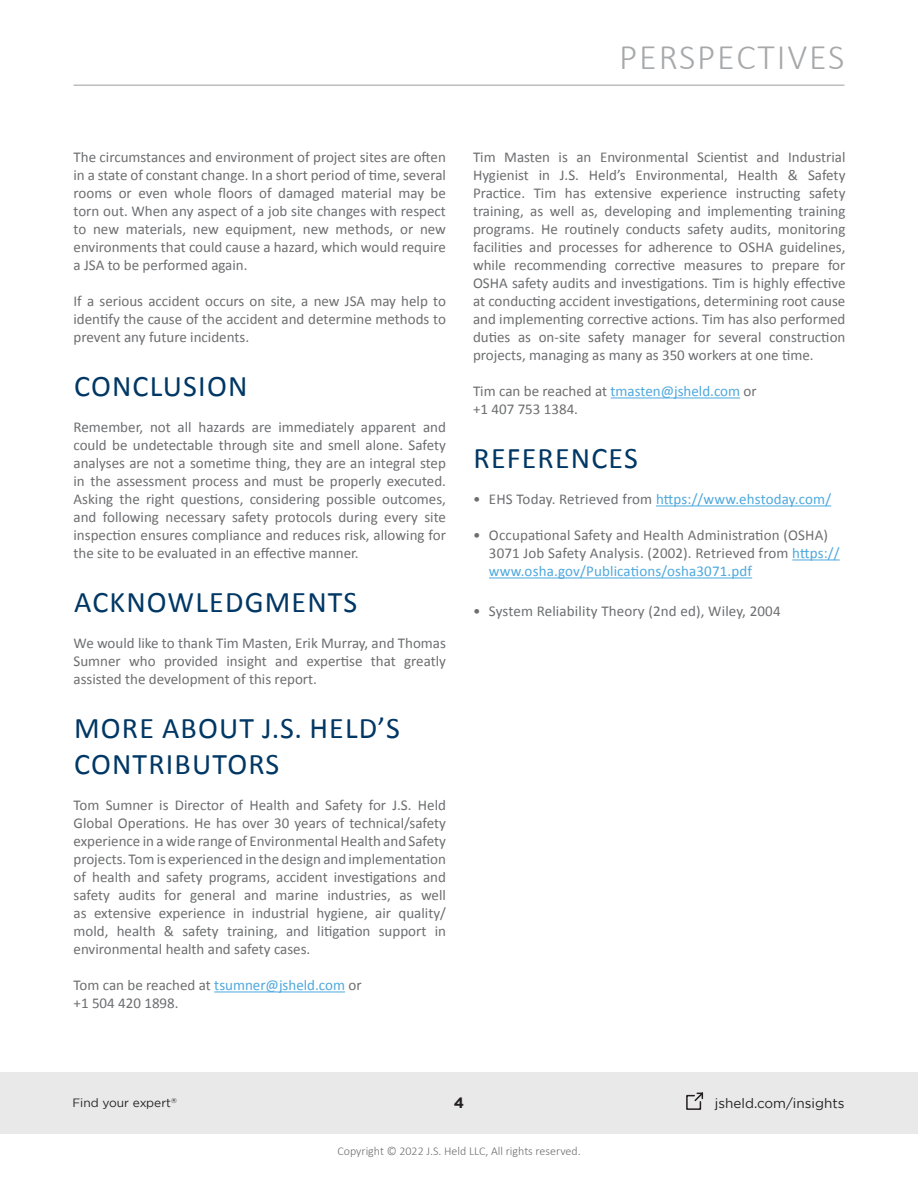
<style>
.page{position:relative;width:918px;height:1188px;background:#fff}
.page>*{position:absolute;margin:0;border:0;box-sizing:border-box;transform-origin:0 0}
.t1{font:300 36px "Calibri";letter-spacing:.05em;color:#a6a8aa}
.Main_Titles{font:30px/36px "Calibri";letter-spacing:.04em;color:#003764}
.Text_Styles{font:15px/18px "Calibri";color:#6d6e70;text-align:justify}
.t2{font:15px "Calibri";letter-spacing:.01em;color:#4da8dd}
.t3{font:700 15px "Gotham";color:#231f20}
.t4{font:13.5px "Gotham";color:#231f20}
.t5{font:300 12px "Calibri";color:#6d6e70}
.t6{font:12px "Gotham";color:#241f21}
.t7{font:7.05px "Gotham";color:#241f21}
.s1{color:#4da8dd}
.s2{color:#6d6e70}
</style>
<div class="page">
<div style="left:0;top:1072px;width:918px;height:62px;background:#e9e9e9"></div>
<hr style="left:74px;top:85px;width:770px;height:1px;background:#a6a8ab">
<svg style="left:686px;top:1092px;width:18px;height:18px"></svg>
<hr style="left:214px;top:991px;width:131px;height:1px;background:#4da8dd">
<hr style="left:611px;top:397px;width:129px;height:1px;background:#4da8dd">
<hr style="left:656px;top:505px;width:175px;height:1px;background:#4da8dd">
<hr style="left:792px;top:559px;width:48px;height:1px;background:#4da8dd">
<hr style="left:489px;top:577px;width:263px;height:1px;background:#4da8dd">
<h1 class="t1" style="left:619px;top:35px;width:227px">PERSPECTIVES</h1>
<p class="Text_Styles" style="left:74px;top:148px;width:374px">The circumstances and environment of project sites are often in a state of constant change. In a short period of time, several rooms or even whole floors of damaged material may be torn out. When any aspect of a job site changes with respect to new materials, new equipment, new methods, or new environments that could cause a hazard, which would require a JSA to be performed again.</p>
<p class="Text_Styles" style="left:74px;top:292px;width:374px">If a serious accident occurs on site, a new JSA may help to identify the cause of the accident and determine methods to prevent any future incidents.</p>
<p class="Main_Titles" style="left:74px;top:367px;width:175px">CONCLUSION</p>
<p class="Text_Styles" style="left:74px;top:418px;width:374px">Remember, not all hazards are immediately apparent and could be undetectable through site and smell alone. Safety analyses are not a sometime thing, they are an integral step in the assessment process and must be properly executed.<br>Asking the right questions, considering possible outcomes, and following necessary safety protocols during every site inspection ensures compliance and reduces risk, allowing for the site to be evaluated in an effective manner.</p>
<p class="Main_Titles" style="left:74px;top:583px;width:285px">ACKNOWLEDGMENTS</p>
<p class="Text_Styles" style="left:74px;top:634px;width:374px">We would like to thank Tim Masten, Erik Murray, and Thomas Sumner who provided insight and expertise that greatly assisted the development of this report.</p>
<p class="Main_Titles" style="left:74px;top:709px;width:327px">MORE ABOUT J.S. HELD’S<br>CONTRIBUTORS</p>
<p class="Text_Styles" style="left:74px;top:796px;width:374px">Tom Sumner is Director of Health and Safety for J.S. Held Global Operations. He has over 30 years of technical/safety experience in a wide range of Environmental Health and Safety projects. Tom is experienced in the design and implementation of health and safety programs, accident investigations and safety audits for general and marine industries, as well as extensive experience in industrial hygiene, air quality/ mold, health &amp; safety training, and litigation support in environmental health and safety cases.</p>
<p class="Text_Styles" style="left:74px;top:976px;width:290px">Tom can be reached at <span class="s1">tsumner@jsheld.com</span> or</p>
<p class="Text_Styles" style="left:74px;top:994px;width:107px">+1 504 420 1898.</p>
<p class="Text_Styles" style="left:473px;top:148px;width:374px">Tim Masten is an Environmental Scientist and Industrial Hygienist in J.S. Held’s Environmental, Health &amp; Safety Practice. Tim has extensive experience instructing safety training, as well as, developing and implementing training programs. He routinely conducts safety audits, monitoring facilities and processes for adherence to OSHA guidelines, while recommending corrective measures to prepare for OSHA safety audits and investigations. Tim is highly effective at conducting accident investigations, determining root cause and implementing corrective actions. Tim has also performed duties as on-site safety manager for several construction projects, managing as many as 350 workers at one time.</p>
<p class="Text_Styles" style="left:473px;top:382px;width:285px">Tim can be reached at <span class="s1">tmasten@jsheld.com</span> or</p>
<p class="Text_Styles" style="left:473px;top:400px;width:107px">+1 407 753 1384.</p>
<p class="Main_Titles" style="left:474px;top:439px;width:166px">REFERENCES</p>
<p class="t2" style="left:473px;top:489px;width:360px"><span class="s2">• EHS Today. Retrieved from</span> https://www.ehstoday.com/</p>
<p class="Text_Styles" style="left:489px;top:526px;width:352px;text-align:left;text-indent:-16px">• Occupational Safety and Health Administration (OSHA)<br>3071 Job Safety Analysis. (2002). Retrieved from <span class="s1">https:// www.osha.gov/Publications/osha3071.pdf</span></p>
<p class="Text_Styles" style="left:473px;top:601px;width:309px">• System Reliability Theory (2nd ed), Wiley, 2004</p>
<p class="t6" style="left:72px;top:1096px;width:100px">Find your expert</p>
<p class="t3" style="left:454px;top:1093px;width:12px">4</p>
<p class="t4" style="left:715px;top:1095px;width:131px">jsheld.com/insights</p>
<p class="t7" style="left:171px;top:1096px;width:7px">®</p>
<p class="t5" style="left:337px;top:1144px;width:245px">Copyright © 2022 J.S. Held LLC, All rights reserved.</p>
</div>
